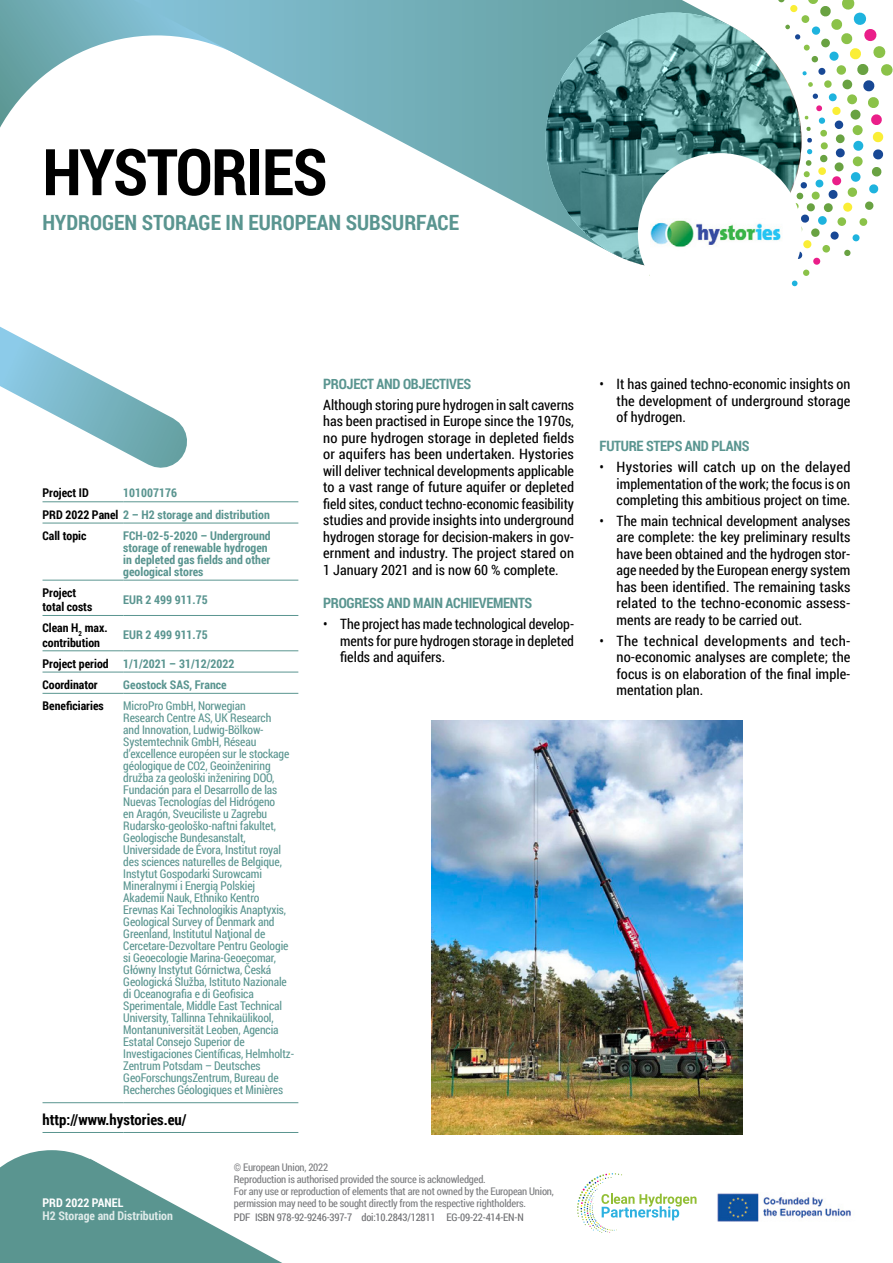
<style>
.page{position:relative;width:893px;height:1263px;background:#fff}
.page>*{position:absolute;margin:0;border:0;box-sizing:border-box;transform-origin:0 0}
.Title_factsheet{font:700 64.5px "Roboto Condensed";letter-spacing:-.02em;color:#000}
.Title-Baseline{font:700 21px "Roboto Condensed";color:#5a9590}
.website{font:700 15px "Roboto Condensed";color:#000}
.TEXT{font:14.25px/16.5px "Roboto Condensed";color:#000;text-align:justify}
.Subtitle-H3{font:700 14.25px "Roboto Condensed";letter-spacing:-.02em;color:#5a9590}
.Table-parameter{font:12px/12px "Roboto Condensed";letter-spacing:-.01em;color:#5a9590}
.Table-parameter-2{font:700 12px/12px "Roboto Condensed";color:#5a9590}
.ID{font:700 12px/14.2px "Roboto Condensed";color:#000}
.ID-2{font:700 12px "Roboto Condensed";color:#5a9590}
.t1{font:700 12px "Roboto Condensed";color:#deeae9}
.t2{font:700 12px "Roboto Condensed";color:#fff}
.t3{font:10.5px/12px "Roboto Condensed";letter-spacing:-.02em;color:#7b7c7f}
.t4{font:10.5px "Roboto Condensed";letter-spacing:-.02em;color:#6d6e71}
.s1{color:#000}
</style>
<div class="page">
<svg style="left:0;top:1150px;width:282px;height:113px"></svg>
<svg style="left:577px;top:1173px;width:119px;height:60px"></svg>
<img style="left:717px;top:1193px;width:134px;height:29px">
<svg style="left:0;top:0;width:893px;height:287px"></svg>
<hr style="left:43px;top:1102px;width:80px;height:1px;background:#5a9590">
<hr style="left:43px;top:1132px;width:80px;height:1px;background:#5a9590">
<hr style="left:123px;top:1132px;width:175px;height:1px;background:#5a9590">
<hr style="left:123px;top:1102px;width:175px;height:1px;background:#5a9590">
<hr style="left:123px;top:501px;width:175px;height:1px;background:#5a9590">
<hr style="left:43px;top:523px;width:80px;height:1px;background:#5a9590">
<hr style="left:123px;top:523px;width:175px;height:1px;background:#5a9590">
<hr style="left:43px;top:580px;width:80px;height:1px;background:#5a9590">
<hr style="left:123px;top:580px;width:175px;height:1px;background:#5a9590">
<hr style="left:43px;top:615px;width:80px;height:1px;background:#5a9590">
<hr style="left:123px;top:615px;width:175px;height:1px;background:#5a9590">
<hr style="left:43px;top:650px;width:80px;height:1px;background:#5a9590">
<hr style="left:123px;top:650px;width:175px;height:1px;background:#5a9590">
<hr style="left:43px;top:672px;width:80px;height:1px;background:#5a9590">
<hr style="left:123px;top:672px;width:175px;height:1px;background:#5a9590">
<hr style="left:43px;top:693px;width:80px;height:1px;background:#5a9590">
<hr style="left:123px;top:693px;width:175px;height:1px;background:#5a9590">
<svg style="left:0;top:89px;width:232px;height:414px"></svg>
<img style="left:545px;top:13px;width:257px;height:256px;border-radius:128px">
<div style="left:638px;top:153px;width:164px;height:162px;background:#fff;border-radius:50%"></div>
<img style="left:650px;top:220px;width:131px;height:27px">
<img style="left:432px;top:720px;width:310px;height:414px">
<h1 class="Title_factsheet" style="left:43px;top:127px;width:286px">HYSTORIES</h1>
<h2 class="Title-Baseline" style="left:43px;top:208px;width:418px">HYDROGEN STORAGE IN EUROPEAN SUBSURFACE</h2>
<p class="ID" style="left:43px;top:485px;width:48px">Project ID</p>
<p class="Table-parameter-2" style="left:123px;top:487px;width:55px">101007176</p>
<p class="ID-2" style="left:43px;top:506px;width:229px"><span class="s1">PRD 2022 Panel</span> 2 – H2 storage and distribution</p>
<p class="ID" style="left:43px;top:528px;width:45px">Call topic</p>
<p class="Table-parameter-2" style="left:123px;top:529px;width:149px">FCH-02-5-2020 – Underground storage of renewable hydrogen in depleted gas fields and other geological stores</p>
<p class="ID" style="left:43px;top:585px;width:51px">Project total costs</p>
<p class="Table-parameter-2" style="left:123px;top:593px;width:86px">EUR 2 499 911.75</p>
<p class="ID" style="left:43px;top:620px;width:67px">Clean H<sub>2</sub> max. contribution</p>
<p class="Table-parameter-2" style="left:123px;top:629px;width:86px">EUR 2 499 911.75</p>
<p class="ID" style="left:43px;top:656px;width:68px">Project period</p>
<p class="Table-parameter-2" style="left:123px;top:657px;width:113px">1/1/2021 – 31/12/2022</p>
<p class="ID" style="left:43px;top:677px;width:57px">Coordinator</p>
<p class="Table-parameter-2" style="left:123px;top:678px;width:105px">Geostock SAS, France</p>
<p class="ID" style="left:43px;top:698px;width:63px">Beneficiaries</p>
<p class="Table-parameter" style="left:123px;top:699px;width:172px">MicroPro GmbH, Norwegian<br>Research Centre AS, UK Research<br>and Innovation, Ludwig-Bölkow-Systemtechnik GmbH, Réseau d’excellence européen sur le stockage géologique de CO2, Geoinženiring družba za geološki inženiring DOO, Fundación para el Desarrollo de las Nuevas Tecnologías del Hidrógeno<br>en Aragón, Sveuciliste u Zagrebu Rudarsko-geološko-naftni fakultet, Geologische Bundesanstalt, Universidade de Évora, Institut royal des sciences naturelles de Belgique, Instytut Gospodarki Surowcami Mineralnymi i Energią Polskiej Akademii Nauk, Ethniko Kentro Erevnas Kai Technologikis Anaptyxis, Geological Survey of Denmark and Greenland, Institutul Național de Cercetare-Dezvoltare Pentru Geologie si Geoecologie Marina-Geoecomar, Główny Instytut Górnictwa, Česká Geologická Služba, Istituto Nazionale di Oceanografia e di Geofisica Sperimentale, Middle East Technical University, Tallinna Tehnikaülikool, Montanuniversität Leoben, Agencia Estatal Consejo Superior de Investigaciones Científicas, Helmholtz-Zentrum Potsdam – Deutsches GeoForschungsZentrum, Bureau de Recherches Géologiques et Minières</p>
<p class="website" style="left:43px;top:1109px;width:146px">http://www.hystories.eu/</p>
<h3 class="Subtitle-H3" style="left:323px;top:374px;width:150px">PROJECT AND OBJECTIVES</h3>
<p class="TEXT" style="left:323px;top:396px;width:252px">Although storing pure hydrogen in salt caverns has been practised in Europe since the 1970s, no pure hydrogen storage in depleted fields or aquifers has been undertaken. Hystories will deliver technical developments applicable to a vast range of future aquifer or depleted field sites, conduct techno-economic feasibility studies and provide insights into underground hydrogen storage for decision-makers in gov&shy;ernment and industry. The project stared on 1 January 2021 and is now 60 % complete.</p>
<h3 class="Subtitle-H3" style="left:323px;top:593px;width:211px">PROGRESS AND MAIN ACHIEVEMENTS</h3>
<p class="TEXT" style="left:340px;top:615px;width:235px;text-indent:-17px">• The project has made technological develop&shy;ments for pure hydrogen storage in depleted fields and aquifers.</p>
<p class="t2" style="left:43px;top:1194px;width:82px">PRD 2022 PANEL</p>
<p class="t1" style="left:43px;top:1208px;width:132px">H2 Storage and Distribution</p>
<p class="t3" style="left:234px;top:1161px;width:321px">© European Union, 2022<br>Reproduction is authorised provided the source is acknowledged.<br>For any use or reproduction of elements that are not owned by the European Union, permission may need to be sought directly from the respective rightholders.</p>
<p class="t4" style="left:234px;top:1210px;width:291px">PDF ISBN 978-92-9246-397-7 doi:10.2843/12811 EG-09-22-414-EN-N</p>
<p class="TEXT" style="left:617px;top:375px;width:235px;text-indent:-17px">• It has gained techno-economic insights on the development of underground storage of hydrogen.</p>
<h3 class="Subtitle-H3" style="left:600px;top:436px;width:151px">FUTURE STEPS AND PLANS</h3>
<p class="TEXT" style="left:617px;top:458px;width:235px;text-indent:-17px">• Hystories will catch up on the delayed implementation of the work; the focus is on completing this ambitious project on time.</p>
<p class="TEXT" style="left:617px;top:512px;width:235px;text-indent:-17px">• The main technical development analyses are complete: the key preliminary results have been obtained and the hydrogen stor&shy;age needed by the European energy system has been identified. The remaining tasks related to the techno-economic assess&shy;ments are ready to be carried out.</p>
<p class="TEXT" style="left:617px;top:632px;width:235px;text-indent:-17px">• The technical developments and tech&shy;no-economic analyses are complete; the focus is on elaboration of the final imple&shy;mentation plan.</p>
</div>
